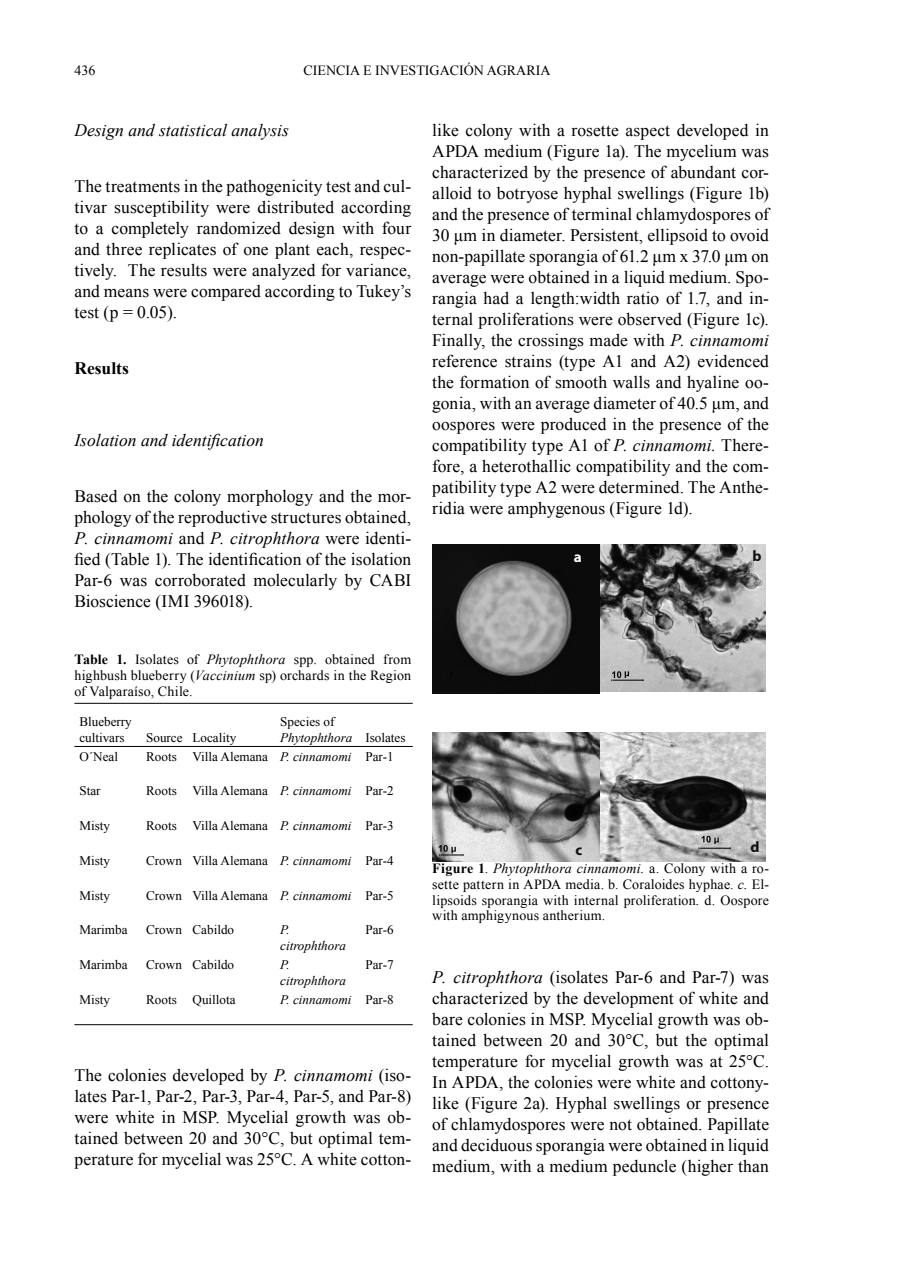
<style>
.page{position:relative;width:903px;height:1280px;background:#fff}
.page>*{position:absolute;margin:0;border:0;box-sizing:border-box;transform-origin:0 0}
.t1{font:17.5px/21px "Times New Roman";letter-spacing:.005em;color:#000;text-align:justify}
.t2{font:italic 17.5px "Times New Roman";color:#000}
.t3{font:700 17.5px "Times New Roman";color:#000}
.t4{font:700 15.22px "Myriad Pro";color:#111}
.t5{font:700 15.22px "Myriad Pro";color:#fff}
.t6{font:14px/15.8px "Times New Roman";letter-spacing:.01em;color:#000;text-align:justify}
.t7{font:13.12px/15.8px "Times New Roman";color:#000}
.t8{font:italic 13.12px/15.8px "Times New Roman";color:#000}
.s1{font-style:italic}
.s2{font-weight:700}
.s3{font-style:normal}
</style>
<div class="page">
<hr style="left:74px;top:1024px;width:339px;height:1px;background:#000">
<hr style="left:74px;top:703px;width:339px;height:1px;background:#000">
<hr style="left:74px;top:746px;width:339px;height:1px;background:#000">
<img style="left:433px;top:732px;width:332px;height:129px">
<img style="left:432px;top:545px;width:333px;height:148px">
<svg style="left:439px;top:845px;width:25px;height:11px"></svg>
<hr style="left:700px;top:848px;width:30px;height:1px;background:#000">
<svg style="left:698px;top:836px;width:21px;height:13px"></svg>
<hr style="left:613px;top:680px;width:30px;height:1px;background:#000">
<svg style="left:611px;top:671px;width:18px;height:10px"></svg>
<p class="t6" style="left:74px;top:62px;width:22px">436</p>
<p class="t6" style="left:304px;top:62px;width:248px">CIENCIA E INVESTIGACIÓN AGRARIA</p>
<p class="t2" style="left:74px;top:121px;width:216px">Design and statistical analysis</p>
<p class="t1" style="left:74px;top:175px;width:338px">The treatments in the pathogenicity test and cul&shy;tivar susceptibility were distributed according to a completely randomized design with four and three replicates of one plant each, respec&shy;tively. The results were analyzed for variance, and means were compared according to Tukey’s test (p = 0.05).</p>
<p class="t3" style="left:74px;top:358px;width:56px">Results</p>
<p class="t2" style="left:74px;top:430px;width:191px">Isolation and identification</p>
<p class="t1" style="left:74px;top:485px;width:338px">Based on the colony morphology and the mor&shy;phology of the reproductive structures obtained, <span class="s1">P. cinnamomi</span> and <span class="s1">P. citrophthora</span> were identi&shy;fied (Table 1). The identification of the isolation Par-6 was corroborated molecularly by CABI Bioscience (IMI 396018).</p>
<p class="t6" style="left:74px;top:652px;width:338px"><span class="s2">Table 1.</span> Isolates of <span class="s1">Phytophthora</span> spp. obtained from highbush blueberry (<span class="s1">Vaccinium</span> sp) orchards in the Region of Valparaíso, Chile.</p>
<p class="t7" style="left:79px;top:713px;width:54px">Blueberry cultivars</p>
<p class="t7" style="left:280px;top:713px;width:127px">Species of<br><span class="s1">Phytophthora</span> Isolates</p>
<p class="t7" style="left:146px;top:729px;width:92px">Source Locality</p>
<p class="t7" style="left:79px;top:748px;width:40px">O´Neal</p>
<p class="t7" style="left:146px;top:748px;width:249px">Roots Villa Alemana <span class="s1">P. cinnamomi</span> Par-1</p>
<p class="t7" style="left:79px;top:783px;width:23px">Star</p>
<p class="t7" style="left:146px;top:783px;width:249px">Roots Villa Alemana <span class="s1">P. cinnamomi</span> Par-2</p>
<p class="t7" style="left:79px;top:818px;width:32px">Misty</p>
<p class="t7" style="left:146px;top:818px;width:249px">Roots Villa Alemana <span class="s1">P. cinnamomi</span> Par-3</p>
<p class="t7" style="left:79px;top:852px;width:32px">Misty</p>
<p class="t7" style="left:146px;top:852px;width:249px">Crown Villa Alemana <span class="s1">P. cinnamomi</span> Par-4</p>
<p class="t7" style="left:79px;top:887px;width:32px">Misty</p>
<p class="t7" style="left:146px;top:887px;width:249px">Crown Villa Alemana <span class="s1">P. cinnamomi</span> Par-5</p>
<p class="t7" style="left:79px;top:922px;width:50px">Marimba</p>
<p class="t7" style="left:146px;top:922px;width:89px">Crown Cabildo</p>
<p class="t8" style="left:280px;top:922px;width:67px">P. citrophthora</p>
<p class="t7" style="left:365px;top:922px;width:30px">Par-6</p>
<p class="t7" style="left:79px;top:957px;width:50px">Marimba</p>
<p class="t7" style="left:146px;top:957px;width:89px">Crown Cabildo</p>
<p class="t8" style="left:280px;top:957px;width:67px">P. citrophthora</p>
<p class="t7" style="left:365px;top:957px;width:30px">Par-7</p>
<p class="t7" style="left:79px;top:992px;width:32px">Misty</p>
<p class="t7" style="left:146px;top:992px;width:91px">Roots Quillota</p>
<p class="t8" style="left:280px;top:992px;width:115px">P. cinnamomi <span class="s3">Par-8</span></p>
<p class="t1" style="left:74px;top:1065px;width:338px">The colonies developed by <span class="s1">P. cinnamomi</span> (iso&shy;lates Par-1, Par-2, Par-3, Par-4, Par-5, and Par-8) were white in MSP. Mycelial growth was ob&shy;tained between 20 and 30°C, but optimal tem&shy;perature for mycelial was 25°C. A white cotton-</p>
<p class="t1" style="left:432px;top:120px;width:338px">like colony with a rosette aspect developed in APDA medium (Figure 1a). The mycelium was characterized by the presence of abundant cor&shy;alloid to botryose hyphal swellings (Figure 1b) and the presence of terminal chlamydospores of 30 μm in diameter. Persistent, ellipsoid to ovoid non-papillate sporangia of 61.2 μm x 37.0 μm on average were obtained in a liquid medium. Spo&shy;rangia had a length:width ratio of 1.7, and in&shy;ternal proliferations were observed (Figure 1c).<br>Finally, the crossings made with <span class="s1">P. cinnamomi </span>reference strains (type A1 and A2) evidenced the formation of smooth walls and hyaline oo&shy;gonia, with an average diameter of 40.5 μm, and oospores were produced in the presence of the compatibility type A1 of <span class="s1">P. cinnamomi.</span> There&shy;fore, a heterothallic compatibility and the com&shy;patibility type A2 were determined. The Anthe&shy;ridia were amphygenous (Figure 1d).</p>
<p class="t5" style="left:574px;top:548px;width:10px">a</p>
<p class="t4" style="left:752px;top:547px;width:11px">b</p>
<p class="t4" style="left:575px;top:841px;width:8px">c</p>
<p class="t4" style="left:750px;top:838px;width:11px">d</p>
<p class="t6" style="left:432px;top:860px;width:338px"><span class="s2">Figure 1</span>. <span class="s1">Phytophthora cinnamomi.</span> a. Colony with a ro&shy;sette pattern in APDA media. b. Coraloides hyphae. <span class="s1">c.</span> El&shy;lipsoids sporangia with internal proliferation<span class="s1">.</span> d. Oospore with amphigynous antherium.</p>
<p class="t1" style="left:432px;top:967px;width:338px"><span class="s1">P. citrophthora</span> (isolates Par-6 and Par-7) was characterized by the development of white and bare colonies in MSP. Mycelial growth was ob&shy;tained between 20 and 30°C, but the optimal temperature for mycelial growth was at 25°C.<br>In APDA, the colonies were white and cottony&shy;like (Figure 2a). Hyphal swellings or presence of chlamydospores were not obtained. Papillate and deciduous sporangia were obtained in liquid medium, with a medium peduncle (higher than</p>
</div>
